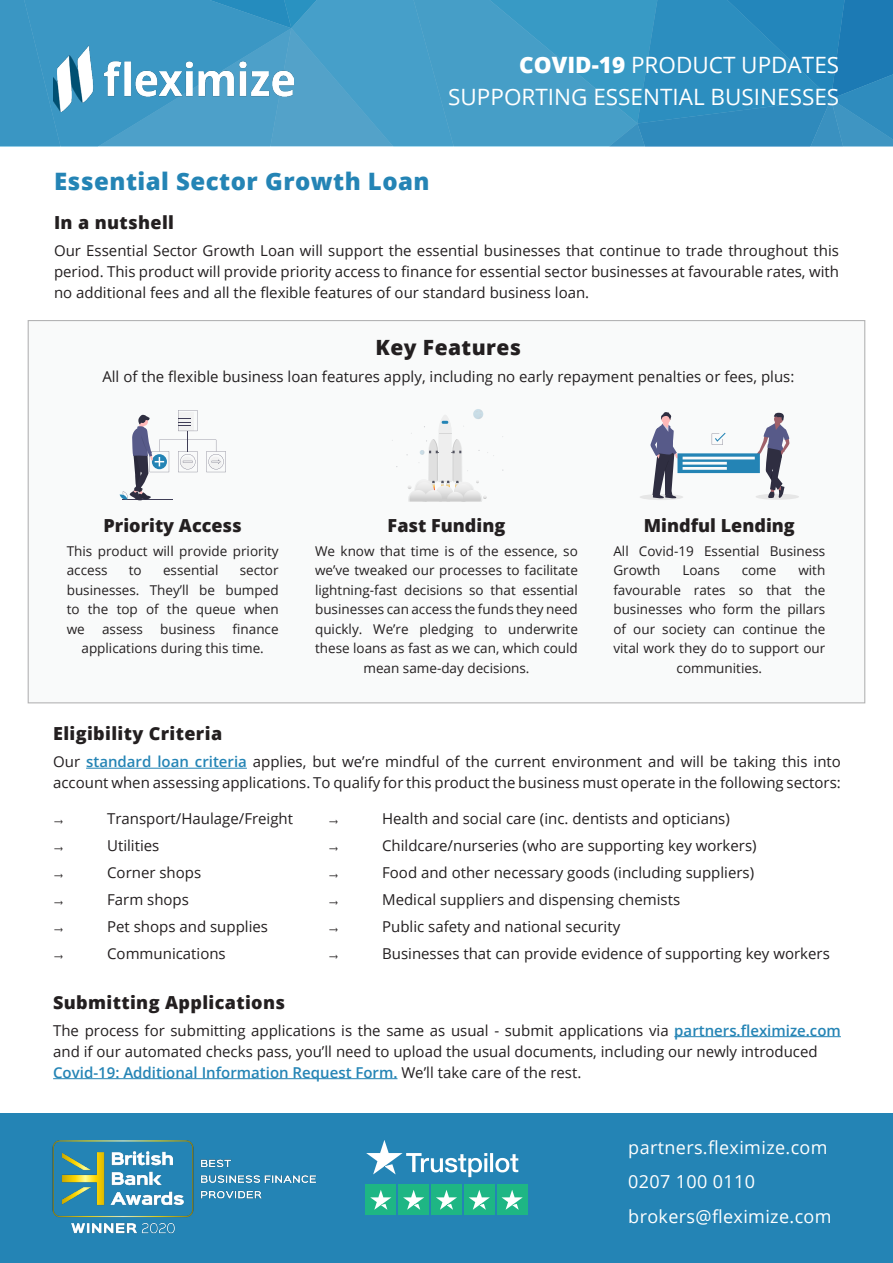
<style>
.page{position:relative;width:893px;height:1263px;background:#fff}
.page>*{position:absolute;margin:0;border:0;box-sizing:border-box;transform-origin:0 0}
.t1{font:800 24px "Open Sans";letter-spacing:.02em;color:#2484b5}
.t2{font:22.5px "Open Sans";color:#fff}
.t3{font:800 21px "Open Sans";letter-spacing:.02em;color:#231f20}
.t4{font:18px "Open Sans";letter-spacing:.02em;color:#fff}
.t5{font:800 18px "Open Sans";letter-spacing:.02em;color:#231f20}
.t6{font:800 18px "Open Sans";color:#231f20}
.t7{font:15px/21px "Open Sans";color:#231f20}
.t8{font:13.5px/19.5px "Open Sans";color:#231f20}
.s1{font-weight:800}
.s2{font-weight:600;color:#2484b5}
</style>
<div class="page">
<div style="left:0;top:1113px;width:893px;height:150px;background:#2484b5"></div>
<svg style="left:0;top:0;width:893px;height:145px;background:#3a96c3"></svg>
<img style="left:54px;top:45px;width:240px;height:66px">
<div style="left:28px;top:320px;width:837px;height:383px;background:#f9fafa;border:1px solid #b4b4b5"></div>
<img style="left:52px;top:1140px;width:264px;height:94px">
<hr style="left:86px;top:768px;width:161px;height:1px;background:#2484b5">
<hr style="left:674px;top:1036px;width:167px;height:1px;background:#2484b5">
<hr style="left:53px;top:1078px;width:344px;height:1px;background:#2484b5">
<div style="left:366px;top:1184px;width:30px;height:31px;background:#1eb684"></div>
<div style="left:398px;top:1184px;width:31px;height:31px;background:#1eb684"></div>
<div style="left:431px;top:1184px;width:31px;height:31px;background:#1eb684"></div>
<div style="left:464px;top:1184px;width:30px;height:31px;background:#1eb684"></div>
<div style="left:497px;top:1184px;width:30px;height:31px;background:#1eb684"></div>
<svg style="left:370px;top:1190px;width:21px;height:20px"></svg>
<svg style="left:403px;top:1190px;width:21px;height:20px"></svg>
<svg style="left:436px;top:1190px;width:21px;height:20px"></svg>
<svg style="left:469px;top:1190px;width:21px;height:20px"></svg>
<svg style="left:501px;top:1190px;width:22px;height:20px"></svg>
<svg style="left:366px;top:1140px;width:152px;height:37px"></svg>
<svg style="left:406px;top:409px;width:88px;height:93px"></svg>
<div style="left:756px;top:494px;width:43px;height:6px;background:#e6e6e6;border-radius:50%"></div>
<div style="left:640px;top:494px;width:43px;height:6px;background:#e6e6e6;border-radius:50%"></div>
<svg style="left:650px;top:412px;width:140px;height:87px"></svg>
<svg style="left:120px;top:410px;width:106px;height:90px"></svg>
<p class="t2" style="left:519px;top:50px;width:321px"><span class="s1">COVID-19</span> PRODUCT UPDATES</p>
<p class="t2" style="left:448px;top:81px;width:392px">SUPPORTING ESSENTIAL BUSINESSES</p>
<p class="t1" style="left:54px;top:163px;width:377px">Essential Sector Growth Loan</p>
<p class="t5" style="left:54px;top:209px;width:122px">In a nutshell</p>
<p class="t7" style="left:54px;top:240px;width:786px;text-align:justify">Our Essential Sector Growth Loan will support the essential businesses that continue to trade throughout this period. This product will provide priority access to finance for essential sector businesses at favourable rates, with no additional fees and all the flexible features of our standard business loan.</p>
<p class="t3" style="left:376px;top:331px;width:147px">Key Features</p>
<p class="t7" style="left:102px;top:365px;width:693px">All of the flexible business loan features apply, including no early repayment penalties or fees, plus:</p>
<p class="t6" style="left:104px;top:511px;width:140px">Priority Access</p>
<p class="t8" style="left:67px;top:540px;width:213px">This product will provide priority access</p>
<p class="t8" style="left:129px;top:560px;width:14px">to</p>
<p class="t8" style="left:163px;top:560px;width:57px">essential</p>
<p class="t8" style="left:67px;top:560px;width:213px;text-align:justify;text-indent:173px">sector businesses. They’ll be bumped to the top of the queue when we</p>
<p class="t8" style="left:82px;top:618px;width:199px;text-indent:151px">finance applications during this time.</p>
<p class="t8" style="left:102px;top:618px;width:42px">assess</p>
<p class="t8" style="left:160px;top:618px;width:57px">business</p>
<p class="t6" style="left:388px;top:511px;width:119px">Fast Funding</p>
<p class="t8" style="left:315px;top:540px;width:264px;text-align:center">We know that time is of the essence, so we’ve tweaked our processes to facilitate lightning-fast decisions so that essential businesses can access the funds they need quickly. We’re pledging to underwrite these loans as fast as we can, which could mean same-day decisions.</p>
<p class="t6" style="left:644px;top:511px;width:152px">Mindful Lending</p>
<p class="t8" style="left:613px;top:540px;width:213px">All Covid-19 Essential Business<br>Growth</p>
<p class="t8" style="left:682px;top:560px;width:39px">Loans</p>
<p class="t8" style="left:742px;top:560px;width:36px">come</p>
<p class="t8" style="left:798px;top:560px;width:28px">with</p>
<p class="t8" style="left:613px;top:579px;width:213px">favourable rates so that the</p>
<p class="t8" style="left:613px;top:599px;width:213px">businesses who form the pillars</p>
<p class="t8" style="left:613px;top:618px;width:213px">of our society can continue the</p>
<p class="t8" style="left:613px;top:638px;width:213px">vital work they do to support our</p>
<p class="t8" style="left:677px;top:657px;width:87px">communities.</p>
<p class="t5" style="left:53px;top:720px;width:171px">Eligibility Criteria</p>
<p class="t7" style="left:53px;top:751px;width:789px">Our <span class="s2">standard loan criteria</span> applies, but we’re mindful of the current environment and will be taking this into account when assessing applications. To qualify for this product the business must operate in the following sectors:</p>
<p class="t7" style="left:107px;top:807px;width:187px">Transport/Haulage/Freight</p>
<p class="t7" style="left:107px;top:834px;width:54px">Utilities</p>
<p class="t7" style="left:107px;top:861px;width:96px">Corner shops</p>
<p class="t7" style="left:107px;top:888px;width:83px">Farm shops</p>
<p class="t7" style="left:107px;top:915px;width:162px">Pet shops and supplies</p>
<p class="t7" style="left:107px;top:942px;width:120px">Communications</p>
<p class="t7" style="left:382px;top:807px;width:349px">Health and social care (inc. dentists and opticians)</p>
<p class="t7" style="left:382px;top:834px;width:376px">Childcare/nurseries (who are supporting key workers)</p>
<p class="t7" style="left:382px;top:861px;width:373px">Food and other necessary goods (including suppliers)</p>
<p class="t7" style="left:382px;top:888px;width:300px">Medical suppliers and dispensing chemists</p>
<p class="t7" style="left:382px;top:915px;width:240px">Public safety and national security</p>
<p class="t7" style="left:382px;top:942px;width:449px">Businesses that can provide evidence of supporting key workers</p>
<p class="t5" style="left:53px;top:988px;width:233px">Submitting Applications</p>
<p class="t7" style="left:53px;top:1019px;width:789px">The process for submitting applications is the same as usual - submit applications via <span class="s2">partners.fleximize.com </span>and if our automated checks pass, you’ll need to upload the usual documents, including our newly introduced<br><span class="s2">Covid-19: Additional Information Request Form.</span> We’ll take care of the rest.</p>
<p class="t4" style="left:628px;top:1135px;width:201px">partners.fleximize.com</p>
<p class="t4" style="left:628px;top:1169px;width:128px">0207 100 0110</p>
<p class="t4" style="left:628px;top:1204px;width:205px">brokers@fleximize.com</p>
</div>
